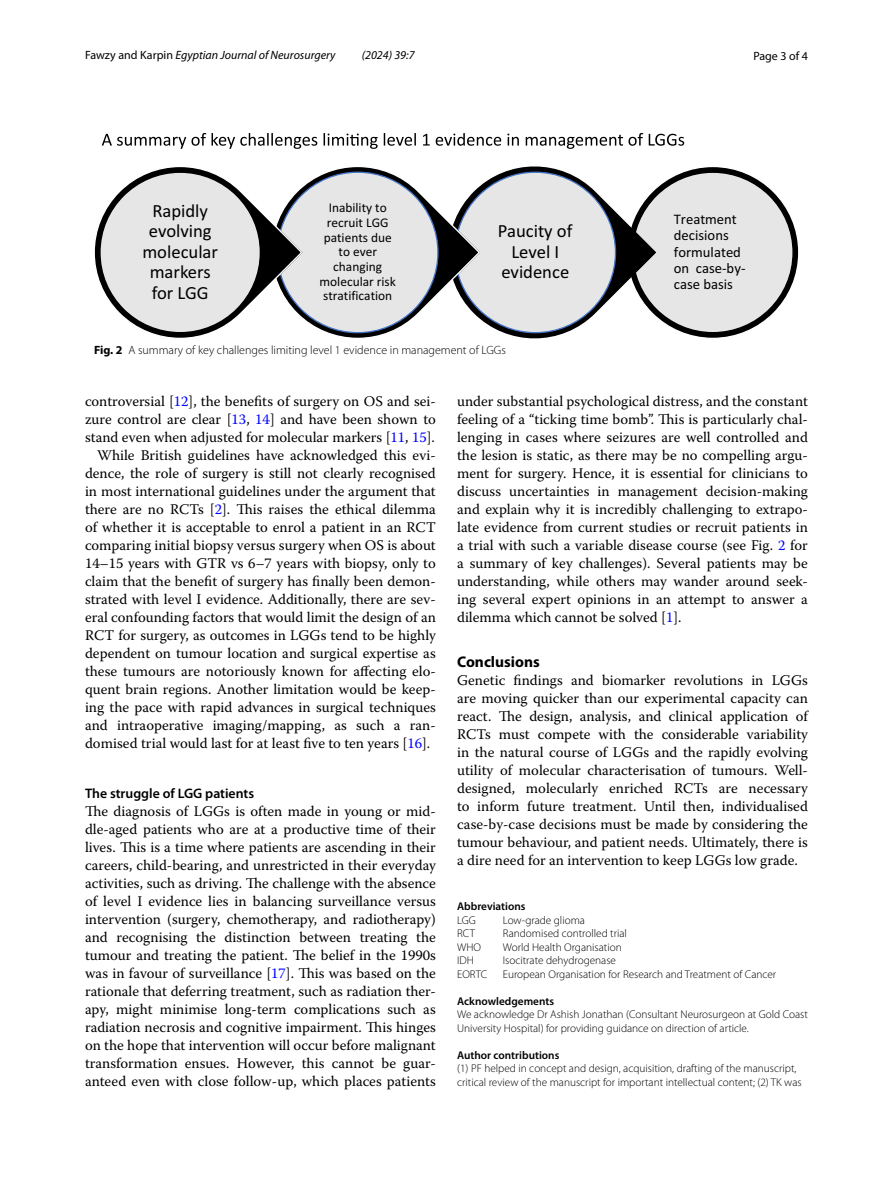
<style>
.page{position:relative;width:893px;height:1187px;background:#fff}
.page>*{position:absolute;margin:0;border:0;box-sizing:border-box;transform-origin:0 0}
.t1{font:18.6px/20.5px "Calibri";color:#000;text-align:center}
.t2{font:700 15.45px "Myriad Pro";color:#000}
.t3{font:14.7px/18px "Warnock Pro";color:#000;text-align:justify}
.t4{font:14.7px/16.2px "Calibri";color:#000}
.t5{font:600 13.8px "Myriad Pro";color:#000}
.t6{font:13.35px/14.7px "Calibri";color:#000;text-align:center}
.t7{font:300 12px "Myriad Pro";color:#000}
.t8{font:italic 12px "Myriad Pro";color:#000}
.t9{font:12px "Myriad Pro";color:#000}
.t10{font:300 11.25px/13.5px "Myriad Pro";color:#000}
.t11{font:600 11.25px "Myriad Pro";color:#000}
.s1{font-style:normal}
.s2{font-weight:700}
.s3{color:#00f}
</style>
<div class="page">
<svg style="left:102px;top:133px;width:582px;height:16px"></svg>
<svg style="left:94px;top:166px;width:705px;height:173px"></svg>
<p class="t8" style="left:85px;top:48px;width:252px"><span class="s1">Fawzy and Karpin</span> Egyptian Journal of Neurosurgery</p>
<p class="t8" style="left:362px;top:48px;width:54px">(2024) 39:7</p>
<p class="t9" style="left:753px;top:48px;width:56px">Page 3 of 4</p>
<p class="t1" style="left:142px;top:200px;width:77px">Rapidly evolving molecular markers for LGG</p>
<p class="t6" style="left:320px;top:200px;width:78px">Inability to recruit LGG patients due to ever changing molecular risk stratification</p>
<p class="t1" style="left:498px;top:221px;width:76px">Paucity of<br>Level I evidence</p>
<p class="t7" style="left:94px;top:343px;width:413px"><span class="s2">Fig. 2</span> A summary of key challenges limiting level 1 evidence in management of LGGs</p>
<p class="t4" style="left:674px;top:211px;width:73px">Treatment decisions formulated on case-by&shy;case basis</p>
<p class="t3" style="left:85px;top:392px;width:352px">controversial [<span class="s3">12</span>], the benefits of surgery on OS and sei-</p>
<p class="t3" style="left:85px;top:410px;width:352px">zure control are clear [<span class="s3">13</span>, <span class="s3">14</span>] and have been shown to</p>
<p class="t3" style="left:85px;top:428px;width:351px">stand even when adjusted for molecular markers [<span class="s3">11</span>, <span class="s3">15</span>].</p>
<p class="t3" style="left:97px;top:446px;width:340px">While British guidelines have acknowledged this evi-</p>
<p class="t3" style="left:85px;top:464px;width:352px">dence, the role of surgery is still not clearly recognised</p>
<p class="t3" style="left:85px;top:482px;width:352px">in most international guidelines under the argument that</p>
<p class="t3" style="left:85px;top:500px;width:352px">there are no RCTs [<span class="s3">2</span>]. This raises the ethical dilemma</p>
<p class="t3" style="left:85px;top:518px;width:352px">of whether it is acceptable to enrol a patient in an RCT</p>
<p class="t3" style="left:85px;top:536px;width:352px">comparing initial biopsy versus surgery when OS is about</p>
<p class="t3" style="left:85px;top:554px;width:352px">14–15 years with GTR vs 6–7 years with biopsy, only to</p>
<p class="t3" style="left:85px;top:572px;width:352px">claim that the benefit of surgery has finally been demon-</p>
<p class="t3" style="left:85px;top:590px;width:352px">strated with level I evidence. Additionally, there are sev-</p>
<p class="t3" style="left:85px;top:608px;width:352px">eral confounding factors that would limit the design of an</p>
<p class="t3" style="left:85px;top:626px;width:352px">RCT for surgery, as outcomes in LGGs tend to be highly</p>
<p class="t3" style="left:85px;top:644px;width:352px">dependent on tumour location and surgical expertise as</p>
<p class="t3" style="left:85px;top:662px;width:352px">these tumours are notoriously known for affecting elo-</p>
<p class="t3" style="left:85px;top:680px;width:352px">quent brain regions. Another limitation would be keep-</p>
<p class="t3" style="left:85px;top:698px;width:352px">ing the pace with rapid advances in surgical techniques</p>
<p class="t3" style="left:85px;top:716px;width:352px">and intraoperative imaging/mapping, as such a ran-</p>
<p class="t3" style="left:85px;top:734px;width:347px">domised trial would last for at least five to ten years [<span class="s3">16</span>].</p>
<p class="t5" style="left:85px;top:784px;width:171px">The struggle of LGG patients</p>
<p class="t3" style="left:85px;top:801px;width:352px">The diagnosis of LGGs is often made in young or mid&shy;dle-aged patients who are at a productive time of their lives. This is a time where patients are ascending in their careers, child-bearing, and unrestricted in their everyday activities, such as driving. The challenge with the absence of level I evidence lies in balancing surveillance versus intervention (surgery, chemotherapy, and radiotherapy) and recognising the distinction between treating the tumour and treating the patient. The belief in the 1990s was in favour of surveillance [<span class="s3">17</span>]. This was based on the rationale that deferring treatment, such as radiation ther&shy;apy, might minimise long-term complications such as radiation necrosis and cognitive impairment. This hinges on the hope that intervention will occur before malignant transformation ensues. However, this cannot be guar&shy;anteed even with close follow-up, which places patients</p>
<p class="t3" style="left:457px;top:392px;width:352px">under substantial psychological distress, and the constant feeling of a “ticking time bomb”. This is particularly chal&shy;lenging in cases where seizures are well controlled and the lesion is static, as there may be no compelling argu&shy;ment for surgery. Hence, it is essential for clinicians to discuss uncertainties in management decision-making and explain why it is incredibly challenging to extrapo&shy;late evidence from current studies or recruit patients in a trial with such a variable disease course (see Fig. <span class="s3">2</span> for a summary of key challenges). Several patients may be understanding, while others may wander around seek&shy;ing several expert opinions in an attempt to answer a dilemma which cannot be solved [<span class="s3">1</span>].</p>
<p class="t2" style="left:457px;top:652px;width:84px">Conclusions</p>
<p class="t3" style="left:457px;top:671px;width:352px">Genetic findings and biomarker revolutions in LGGs are moving quicker than our experimental capacity can react. The design, analysis, and clinical application of RCTs must compete with the considerable variability in the natural course of LGGs and the rapidly evolving utility of molecular characterisation of tumours. Well&shy;designed, molecularly enriched RCTs are necessary to inform future treatment. Until then, individualised case-by-case decisions must be made by considering the tumour behaviour, and patient needs. Ultimately, there is a dire need for an intervention to keep LGGs low grade.</p>
<p class="t11" style="left:457px;top:899px;width:70px">Abbreviations</p>
<p class="t10" style="left:457px;top:913px;width:20px">LGG</p>
<p class="t10" style="left:503px;top:913px;width:84px">Low-grade glioma</p>
<p class="t10" style="left:457px;top:927px;width:19px">RCT</p>
<p class="t10" style="left:503px;top:927px;width:126px">Randomised controlled trial</p>
<p class="t10" style="left:457px;top:940px;width:25px">WHO</p>
<p class="t10" style="left:503px;top:940px;width:120px">World Health Organisation</p>
<p class="t10" style="left:457px;top:954px;width:18px">IDH</p>
<p class="t10" style="left:503px;top:954px;width:115px">Isocitrate dehydrogenase</p>
<p class="t10" style="left:457px;top:967px;width:31px">EORTC</p>
<p class="t10" style="left:503px;top:967px;width:275px">European Organisation for Research and Treatment of Cancer</p>
<p class="t11" style="left:457px;top:993px;width:98px">Acknowledgements</p>
<p class="t10" style="left:457px;top:1008px;width:352px">We acknowledge Dr Ashish Jonathan (Consultant Neurosurgeon at Gold Coast<br>University Hospital) for providing guidance on direction of article.</p>
<p class="t11" style="left:457px;top:1047px;width:104px">Author contributions</p>
<p class="t10" style="left:457px;top:1062px;width:346px">(1) PF helped in concept and design, acquisition, drafting of the manuscript, critical review of the manuscript for important intellectual content; (2) TK was</p>
</div>
